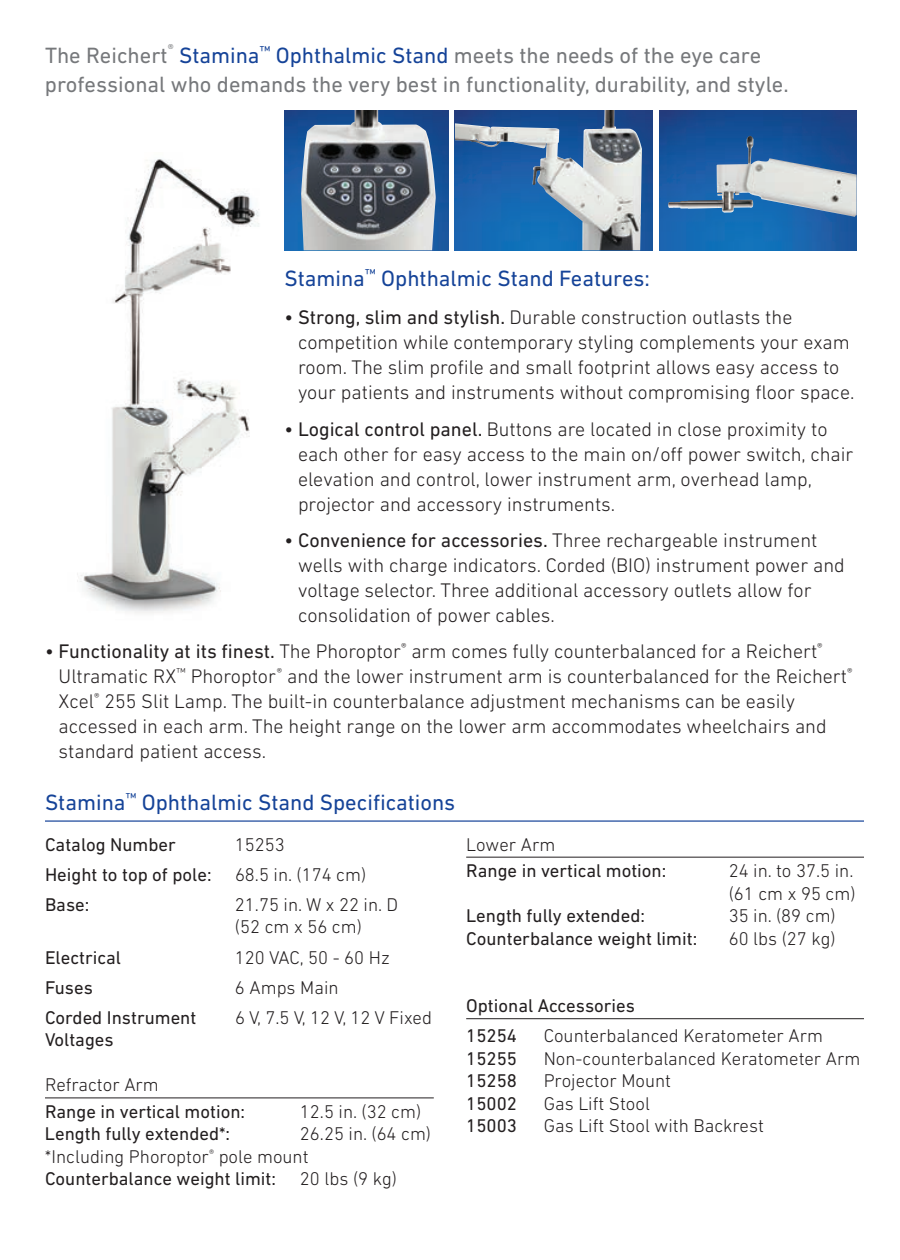
<style>
.page{position:relative;width:900px;height:1260px;background:#fff}
.page>*{position:absolute;margin:0;border:0;box-sizing:border-box;transform-origin:0 0}
.t1{font:22.5px/28.8px "DIN Next LT Pro";color:#76787b}
.t2{font:22.5px "DIN Next LT Pro";color:#154398}
.t3{font:300 20px/25px "DIN Next LT Pro";color:#231f20}
.Paragraph_Style_1{font:300 18.75px/22.5px "DIN Next LT Pro";color:#231f20}
.Paragraph_Style_1-2{font:18.75px "DIN Next LT Pro";color:#231f20}
.s1{color:#154398}
.s2{font-weight:400}
.s3{font-weight:300}
</style>
<div class="page">
<img style="left:77px;top:159px;width:182px;height:454px">
<hr style="left:45px;top:820px;width:819px;height:2px;background:#154398">
<img style="left:284px;top:110px;width:164px;height:140px">
<img style="left:301px;top:110px;width:135px;height:140px">
<img style="left:659px;top:110px;width:197px;height:140px">
<img style="left:668px;top:137px;width:189px;height:80px">
<img style="left:455px;top:110px;width:197px;height:140px">
<img style="left:455px;top:110px;width:150px;height:58px">
<hr style="left:45px;top:1097px;width:389px;height:1px;background:#231f20">
<hr style="left:466px;top:857px;width:398px;height:1px;background:#231f20">
<hr style="left:466px;top:1018px;width:398px;height:1px;background:#231f20">
<p class="t1" style="left:45px;top:41px;width:745px">The Reichert<sup>®</sup> <span class="s1">Stamina</span><sup>™</sup> <span class="s1">Ophthalmic Stand</span> meets the needs of the eye care professional who demands the very best in functionality, durability, and style.</p>
<p class="t2" style="left:284px;top:265px;width:367px">Stamina<sup>™</sup> Ophthalmic Stand Features:</p>
<p class="t3" style="left:298px;top:305px;width:558px;text-indent:-14px"><span class="s2">• Strong, slim and stylish.</span> Durable construction outlasts the competition while contemporary styling complements your exam room. The slim profile and small footprint allows easy access to your patients and instruments without compromising floor space.</p>
<p class="t3" style="left:298px;top:416px;width:557px;text-indent:-14px"><span class="s2">• Logical control panel.</span> Buttons are located in close proximity to each other for easy access to the main on/off power switch, chair elevation and control, lower instrument arm, overhead lamp, projector and accessory instruments.</p>
<p class="t3" style="left:298px;top:527px;width:548px;text-indent:-14px"><span class="s2">• Convenience for accessories.</span> Three rechargeable instrument wells with charge indicators. Corded (BIO) instrument power and voltage selector. Three additional accessory outlets allow for consolidation of power cables.</p>
<p class="t3" style="left:59px;top:639px;width:795px;text-indent:-14px"><span class="s2">• Functionality at its finest.</span> The Phoroptor<sup>®</sup> arm comes fully counterbalanced for a Reichert<sup>® </sup>Ultramatic RX<sup>™</sup> Phoroptor<sup>®</sup> and the lower instrument arm is counterbalanced for the Reichert<sup>® </sup>Xcel<sup>®</sup> 255 Slit Lamp. The built-in counterbalance adjustment mechanisms can be easily accessed in each arm. The height range on the lower arm accommodates wheelchairs and standard patient access.</p>
<p class="t2" style="left:45px;top:789px;width:412px">Stamina<sup>™</sup> Ophthalmic Stand Specifications</p>
<p class="Paragraph_Style_1-2" style="left:45px;top:833px;width:132px">Catalog Number</p>
<p class="Paragraph_Style_1" style="left:235px;top:833px;width:51px">15253</p>
<p class="Paragraph_Style_1-2" style="left:45px;top:864px;width:323px">Height to top of pole: <span class="s3">68.5 in. (174 cm)</span></p>
<p class="Paragraph_Style_1-2" style="left:45px;top:894px;width:46px">Base:</p>
<p class="Paragraph_Style_1" style="left:235px;top:893px;width:165px">21.75 in. W x 22 in. D (52 cm x 56 cm)</p>
<p class="Paragraph_Style_1-2" style="left:45px;top:946px;width:78px">Electrical</p>
<p class="Paragraph_Style_1" style="left:235px;top:946px;width:156px">120 VAC, 50 - 60 Hz</p>
<p class="Paragraph_Style_1-2" style="left:45px;top:976px;width:49px">Fuses</p>
<p class="Paragraph_Style_1" style="left:235px;top:976px;width:105px">6 Amps Main</p>
<p class="Paragraph_Style_1-2" style="left:45px;top:1007px;width:153px">Corded Instrument</p>
<p class="Paragraph_Style_1" style="left:235px;top:1006px;width:199px">6 V, 7.5 V, 12 V, 12 V Fixed</p>
<p class="Paragraph_Style_1-2" style="left:45px;top:1029px;width:70px">Voltages</p>
<p class="Paragraph_Style_1" style="left:45px;top:1073px;width:115px">Refractor Arm</p>
<p class="Paragraph_Style_1-2" style="left:45px;top:1101px;width:202px">Range in vertical motion:</p>
<p class="Paragraph_Style_1" style="left:300px;top:1100px;width:123px">12.5 in. (32 cm)</p>
<p class="Paragraph_Style_1-2" style="left:45px;top:1123px;width:187px">Length fully extended*:</p>
<p class="Paragraph_Style_1" style="left:45px;top:1123px;width:388px;text-indent:255px">26.25 in. (64 cm) *Including Phoroptor<sup>®</sup> pole mount<br><span class="s2">Counterbalance weight limit:</span></p>
<p class="Paragraph_Style_1" style="left:300px;top:1168px;width:99px">20 lbs (9 kg)</p>
<p class="Paragraph_Style_1" style="left:466px;top:833px;width:91px">Lower Arm</p>
<p class="Paragraph_Style_1-2" style="left:466px;top:860px;width:202px">Range in vertical motion:</p>
<p class="Paragraph_Style_1" style="left:729px;top:859px;width:128px">24 in. to 37.5 in. (61 cm x 95 cm)</p>
<p class="Paragraph_Style_1-2" style="left:466px;top:905px;width:180px">Length fully extended:</p>
<p class="Paragraph_Style_1" style="left:729px;top:904px;width:109px">35 in. (89 cm)</p>
<p class="Paragraph_Style_1-2" style="left:466px;top:927px;width:233px">Counterbalance weight limit:</p>
<p class="Paragraph_Style_1" style="left:729px;top:927px;width:109px">60 lbs (27 kg)</p>
<p class="Paragraph_Style_1-2" style="left:466px;top:995px;width:170px">Optional Accessories</p>
<p class="Paragraph_Style_1-2" style="left:466px;top:1025px;width:52px">15254</p>
<p class="Paragraph_Style_1" style="left:544px;top:1024px;width:281px">Counterbalanced Keratometer Arm</p>
<p class="Paragraph_Style_1-2" style="left:466px;top:1048px;width:52px">15255</p>
<p class="Paragraph_Style_1" style="left:544px;top:1047px;width:318px">Non-counterbalanced Keratometer Arm</p>
<p class="Paragraph_Style_1-2" style="left:466px;top:1070px;width:52px">15258</p>
<p class="Paragraph_Style_1" style="left:544px;top:1069px;width:129px">Projector Mount</p>
<p class="Paragraph_Style_1-2" style="left:466px;top:1093px;width:52px">15002</p>
<p class="Paragraph_Style_1" style="left:544px;top:1092px;width:108px">Gas Lift Stool</p>
<p class="Paragraph_Style_1-2" style="left:466px;top:1115px;width:52px">15003</p>
<p class="Paragraph_Style_1" style="left:544px;top:1114px;width:222px">Gas Lift Stool with Backrest</p>
</div>
